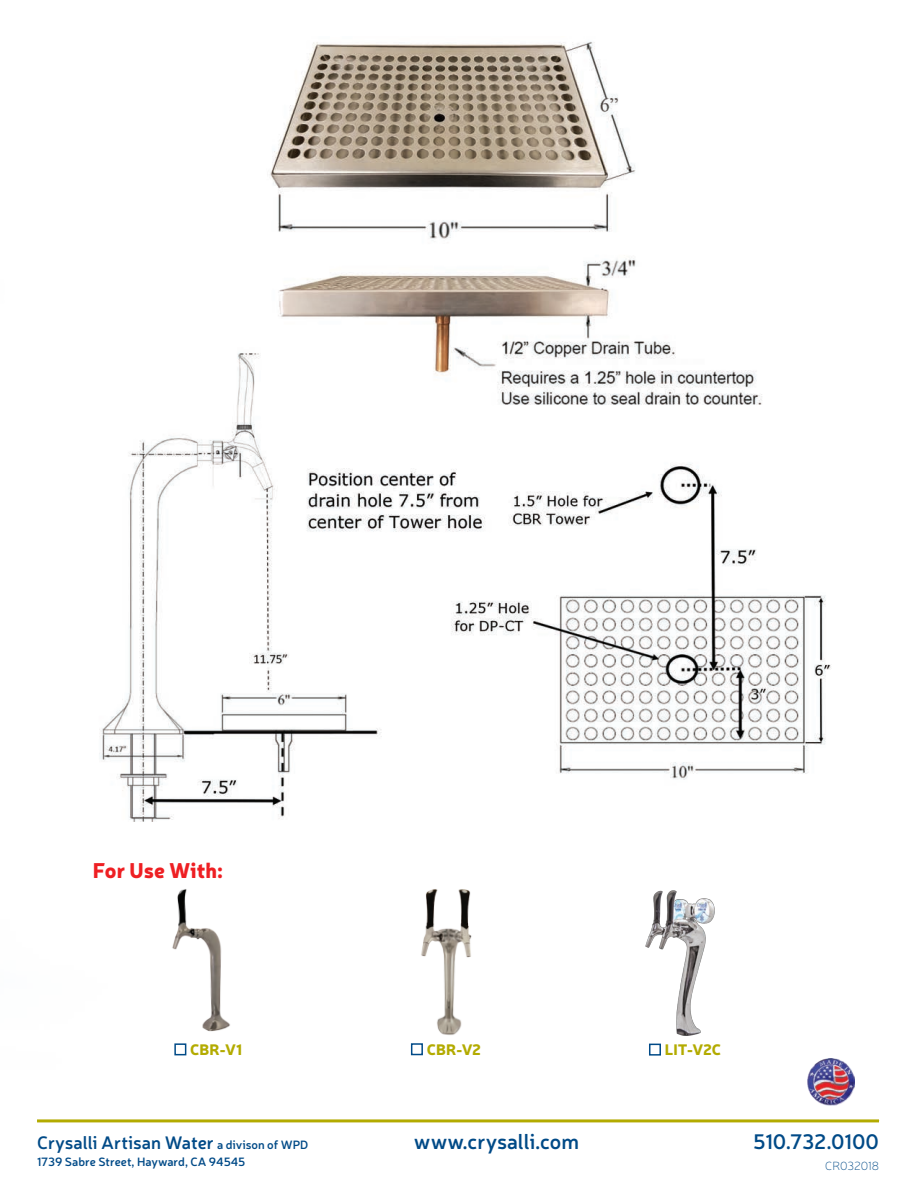
<style>
.page{position:relative;width:918px;height:1188px;background:#fff}
.page>*{position:absolute;margin:0;border:0;box-sizing:border-box;transform-origin:0 0}
.t1{font:600 21px "Neris";color:#004a87}
.t2{font:900 21px "Neris";color:#ee1f23}
.t3{font:600 18px "Neris";color:#004a87}
.t4{font:900 15px "Neris";color:#b3ab00}
.t5{font:600 12px "Neris";color:#004a87}
.t6{font:100 12px "Neris";letter-spacing:-.005em;color:#004a87}
.s1{font-size:12px}
</style>
<div class="page">
<img style="left:808px;top:1059px;width:47px;height:47px">
<hr style="left:37px;top:1119px;width:842px;height:3px;background:#b3ab00">
<div style="left:411px;top:1043px;width:12px;height:12px;border:2px solid #004a87"></div>
<img style="left:421px;top:889px;width:51px;height:146px">
<img style="left:172px;top:889px;width:58px;height:167px">
<div style="left:649px;top:1044px;width:12px;height:12px;border:2px solid #004a87"></div>
<img style="left:645px;top:890px;width:70px;height:157px">
<img style="left:99px;top:41px;width:732px;height:780px">
<p class="t2" style="left:93px;top:855px;width:131px">For Use With:</p>
<p class="t4" style="left:190px;top:1038px;width:53px">CBR-V1</p>
<p class="t4" style="left:427px;top:1038px;width:56px">CBR-V2</p>
<p class="t4" style="left:665px;top:1038px;width:58px">LIT-V2C</p>
<p class="t3" style="left:37px;top:1130px;width:273px">Crysalli Artisan Water <span class="s1">a divison of WPD</span></p>
<p class="t1" style="left:414px;top:1127px;width:167px">www.crysalli.com</p>
<p class="t1" style="left:753px;top:1127px;width:127px">510.732.0100</p>
<p class="t5" style="left:37px;top:1153px;width:210px">1739 Sabre Street, Hayward, CA 94545</p>
<p class="t6" style="left:825px;top:1158px;width:55px">CR032018</p>
</div>
